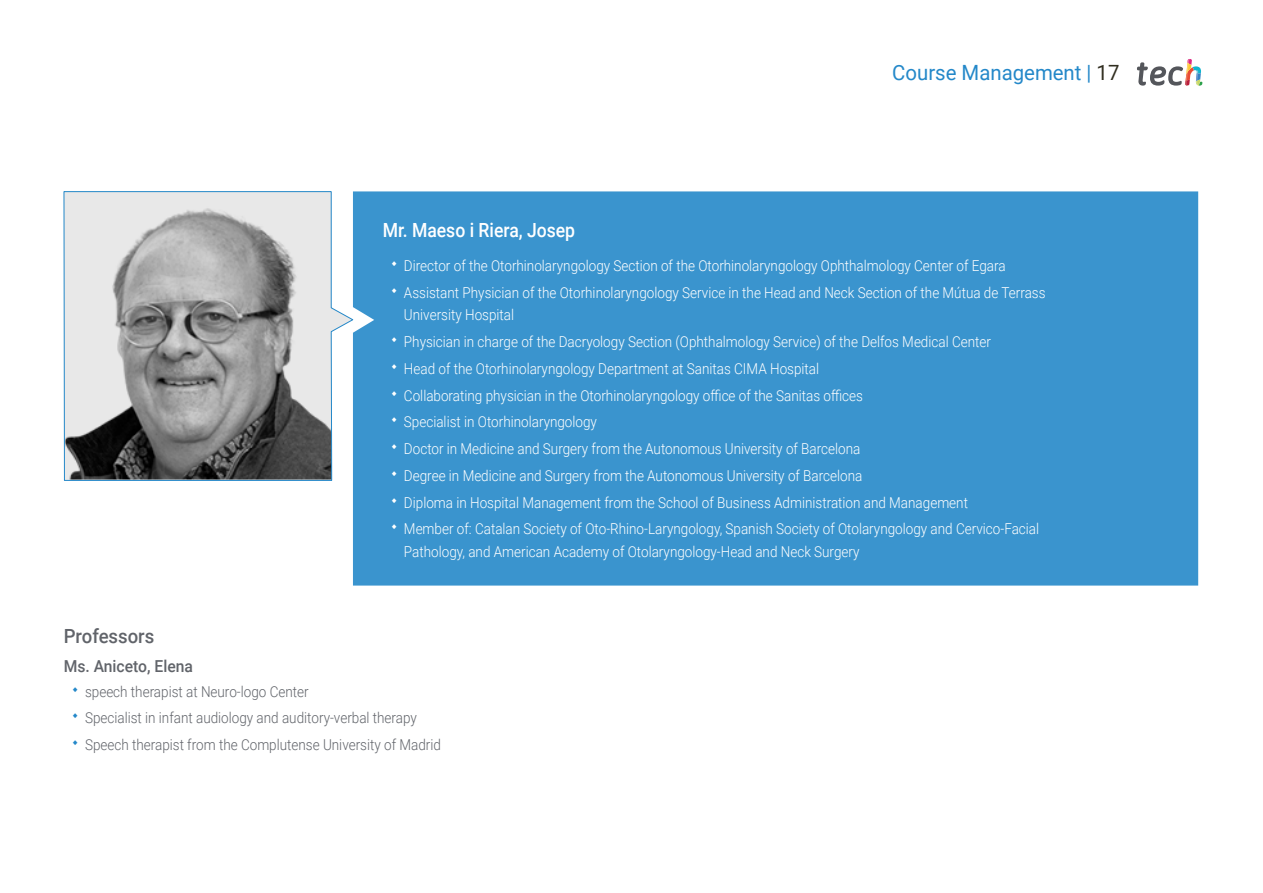
<style>
.page{position:relative;width:1263px;height:893px;background:#fff}
.page>*{position:absolute;margin:0;border:0;box-sizing:border-box;transform-origin:0 0}
.t1{font:21px "Roboto";color:#2488c9}
.t2{font:500 19.5px "Roboto";color:#fff;scale:.9 1}
.t3{font:500 19.5px "Roboto";color:#61646a;scale:.95 1}
.t4{font:500 16.5px "Roboto";color:#61646a;scale:.95 1}
.t5{font:300 15px/26.7px "Roboto";color:#fff;scale:.9 1}
.t6{font:300 15px/26.7px "Roboto";color:#61646a;scale:.9 1}
.s1{color:#312e20}
</style>
<div class="page">
<div style="left:353px;top:191px;width:845px;height:395px;background:#3a94ce"></div>
<svg style="left:64px;top:191px;width:289px;height:290px;background:#a8a9aa"></svg>
<svg style="left:1137px;top:59px;width:65px;height:27px"></svg>
<svg style="left:392px;top:261px;width:5px;height:5px"></svg>
<svg style="left:392px;top:288px;width:5px;height:5px"></svg>
<svg style="left:392px;top:337px;width:5px;height:5px"></svg>
<svg style="left:392px;top:364px;width:5px;height:5px"></svg>
<svg style="left:392px;top:391px;width:5px;height:5px"></svg>
<svg style="left:392px;top:417px;width:5px;height:5px"></svg>
<svg style="left:392px;top:444px;width:5px;height:5px"></svg>
<svg style="left:392px;top:471px;width:5px;height:5px"></svg>
<svg style="left:392px;top:498px;width:5px;height:5px"></svg>
<svg style="left:392px;top:524px;width:5px;height:5px"></svg>
<h1 class="t1" style="left:892px;top:57px;width:229px">Course Management | <span class="s1">17</span></h1>
<h2 class="t3" style="left:64px;top:622px;width:97px">Professors</h2>
<h2 class="t2" style="left:383px;top:216px;width:215px">Mr. Maeso i Riera, Josep</h2>
<p class="t5" style="left:404px;top:252px;width:714px">Director of the Otorhinolaryngology Section of the Otorhinolaryngology Ophthalmology Center of Egara<br>Assistant Physician of the Otorhinolaryngology Service in the Head and Neck Section of the Mútua de Terrass</p>
<p class="t5" style="left:404px;top:301px;width:707px">University Hospital<br>Physician in charge of the Dacryology Section (Ophthalmology Service) of the Delfos Medical Center<br>Head of the Otorhinolaryngology Department at Sanitas CIMA Hospital<br>Collaborating physician in the Otorhinolaryngology office of the Sanitas offices<br>Specialist in Otorhinolaryngology<br>Doctor in Medicine and Surgery from the Autonomous University of Barcelona<br>Degree in Medicine and Surgery from the Autonomous University of Barcelona<br>Diploma in Hospital Management from the School of Business Administration and Management<br>Member of: Catalan Society of Oto-Rhino-Laryngology, Spanish Society of Otolaryngology and Cervico-Facial</p>
<p class="t5" style="left:404px;top:538px;width:508px">Pathology, and American Academy of Otolaryngology-Head and Neck Surgery</p>
<p class="t4" style="left:64px;top:655px;width:137px">Ms. Aniceto, Elena</p>
<p class="t6" style="left:85px;top:677px;width:397px">speech therapist at Neuro-logo Center<br>Specialist in infant audiology and auditory-verbal therapy<br>Speech therapist from the Complutense University of Madrid</p>
</div>
